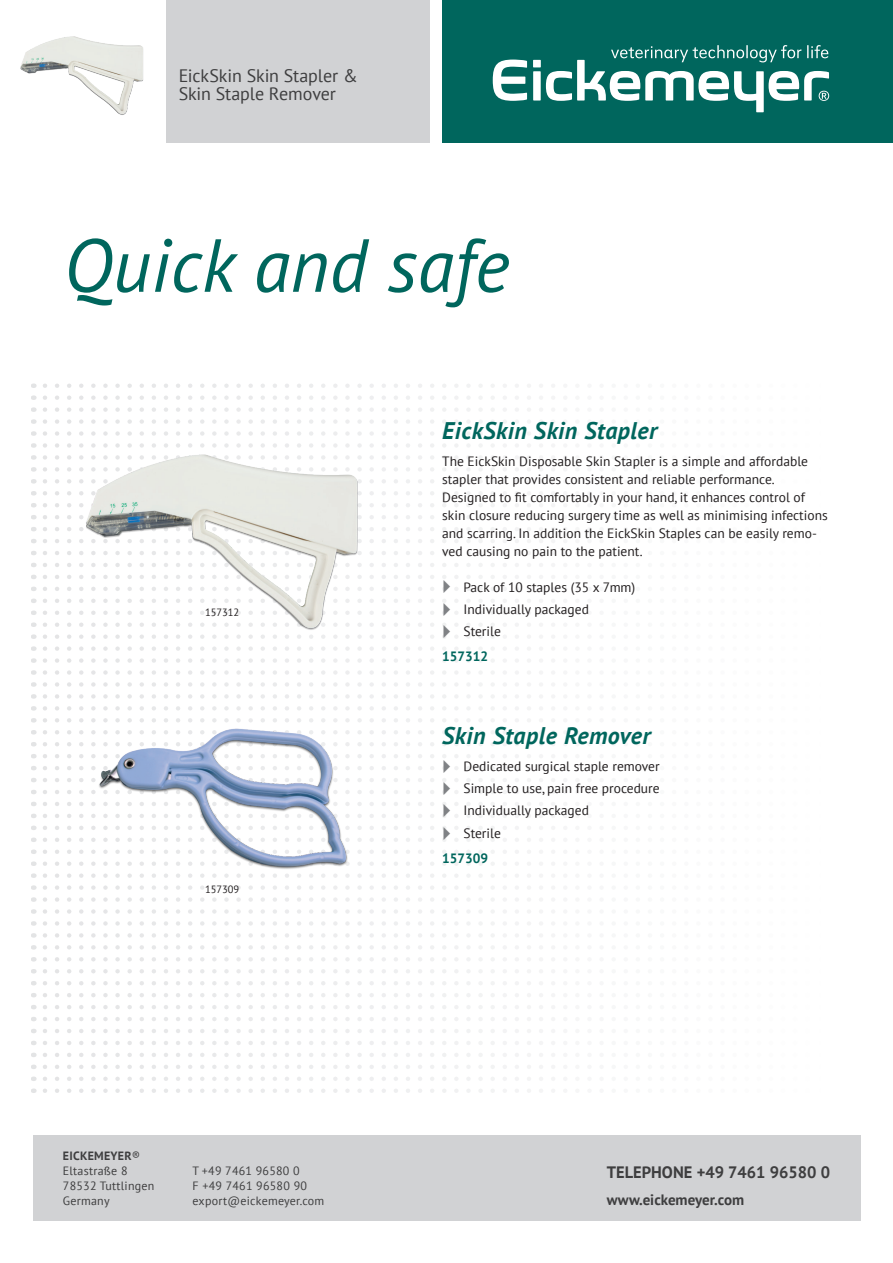
<style>
.page{position:relative;width:893px;height:1263px;background:#fff}
.page>*{position:absolute;margin:0;border:0;box-sizing:border-box;transform-origin:0 0}
.t1{font:italic 75px "PT Sans";color:#00665d}
.t2{font:italic 700 24px "PT Sans";letter-spacing:.02em;color:#00665d}
.t3{font:18px/18px "PT Sans";letter-spacing:-.01em;color:#3e3e3f}
.t4{font:700 16.5px "PT Sans";color:#3e3e3f}
.t5{font:700 15px "PT Sans";color:#3e3e3f}
.t6{font:13.5px/18px "PT Sans";color:#231f20}
.t7{font:700 13.5px "PT Sans";color:#00665d}
.t8{font:12px/15px "PT Sans";letter-spacing:.02em;color:#3e3e3f}
.t9{font:10.5px "PT Sans";color:#231f20}
.s1{font-weight:700}
</style>
<div class="page">
<div style="left:442px;top:0;width:451px;height:142px;background:#00665d"></div>
<div style="left:166px;top:0;width:263px;height:142px;background:#d1d2d4"></div>
<div style="left:33px;top:1135px;width:827px;height:85px;background:#d1d2d4"></div>
<svg style="left:45px;top:384px;width:510px;height:4px"></svg>
<svg style="left:45px;top:395px;width:510px;height:5px"></svg>
<svg style="left:45px;top:407px;width:510px;height:5px"></svg>
<svg style="left:45px;top:419px;width:510px;height:5px"></svg>
<svg style="left:45px;top:431px;width:510px;height:5px"></svg>
<svg style="left:45px;top:443px;width:510px;height:5px"></svg>
<svg style="left:45px;top:455px;width:510px;height:5px"></svg>
<svg style="left:45px;top:467px;width:510px;height:5px"></svg>
<svg style="left:45px;top:479px;width:510px;height:5px"></svg>
<svg style="left:45px;top:491px;width:510px;height:4px"></svg>
<svg style="left:45px;top:503px;width:510px;height:4px"></svg>
<svg style="left:45px;top:515px;width:510px;height:4px"></svg>
<svg style="left:45px;top:527px;width:510px;height:4px"></svg>
<svg style="left:45px;top:539px;width:510px;height:4px"></svg>
<svg style="left:45px;top:551px;width:510px;height:4px"></svg>
<svg style="left:45px;top:563px;width:510px;height:4px"></svg>
<svg style="left:45px;top:646px;width:510px;height:5px"></svg>
<svg style="left:45px;top:658px;width:510px;height:5px"></svg>
<svg style="left:45px;top:670px;width:510px;height:5px"></svg>
<svg style="left:45px;top:682px;width:510px;height:5px"></svg>
<svg style="left:45px;top:694px;width:510px;height:5px"></svg>
<svg style="left:45px;top:706px;width:510px;height:5px"></svg>
<svg style="left:45px;top:718px;width:510px;height:4px"></svg>
<svg style="left:45px;top:730px;width:510px;height:4px"></svg>
<svg style="left:45px;top:742px;width:510px;height:4px"></svg>
<svg style="left:45px;top:850px;width:510px;height:4px"></svg>
<svg style="left:45px;top:861px;width:510px;height:5px"></svg>
<svg style="left:45px;top:873px;width:510px;height:5px"></svg>
<svg style="left:45px;top:885px;width:510px;height:5px"></svg>
<svg style="left:45px;top:897px;width:510px;height:5px"></svg>
<svg style="left:45px;top:909px;width:510px;height:5px"></svg>
<svg style="left:45px;top:921px;width:510px;height:5px"></svg>
<svg style="left:45px;top:933px;width:510px;height:5px"></svg>
<svg style="left:45px;top:945px;width:510px;height:5px"></svg>
<svg style="left:45px;top:957px;width:510px;height:4px"></svg>
<svg style="left:45px;top:969px;width:510px;height:4px"></svg>
<svg style="left:45px;top:981px;width:510px;height:4px"></svg>
<svg style="left:45px;top:993px;width:510px;height:4px"></svg>
<svg style="left:45px;top:1005px;width:510px;height:4px"></svg>
<svg style="left:45px;top:1017px;width:510px;height:4px"></svg>
<svg style="left:45px;top:1029px;width:510px;height:4px"></svg>
<svg style="left:45px;top:1041px;width:510px;height:4px"></svg>
<svg style="left:45px;top:1053px;width:510px;height:4px"></svg>
<svg style="left:45px;top:1065px;width:510px;height:4px"></svg>
<svg style="left:45px;top:1077px;width:510px;height:4px"></svg>
<svg style="left:45px;top:1088px;width:510px;height:5px"></svg>
<svg style="left:493px;top:60px;width:34px;height:41px"></svg>
<svg style="left:533px;top:45px;width:296px;height:67px"></svg>
<img style="left:20px;top:36px;width:124px;height:79px">
<img style="left:77px;top:694px;width:290px;height:244px">
<img style="left:64px;top:383px;width:317px;height:304px">
<svg style="left:45px;top:575px;width:510px;height:18px"></svg>
<svg style="left:45px;top:599px;width:510px;height:17px"></svg>
<svg style="left:45px;top:622px;width:510px;height:17px"></svg>
<svg style="left:45px;top:754px;width:510px;height:41px"></svg>
<svg style="left:45px;top:802px;width:510px;height:16px"></svg>
<svg style="left:45px;top:826px;width:510px;height:16px"></svg>
<h3 class="t3" style="left:179px;top:67px;width:181px">EickSkin Skin Stapler &amp;<br>Skin Staple Remover</h3>
<h1 class="t1" style="left:64px;top:217px;width:447px">Quick and safe</h1>
<p class="t9" style="left:205px;top:606px;width:36px">157312</p>
<p class="t9" style="left:205px;top:883px;width:36px">157309</p>
<p class="t8" style="left:63px;top:1148px;width:93px"><span class="s1">EICKEMEYER</span>®<br>Eltastraße 8<br>78532 Tuttlingen<br>Germany</p>
<p class="t8" style="left:193px;top:1163px;width:133px">T +49 7461 96580 0<br>F +49 7461 96580 90 export@eickemeyer.com</p>
<h2 class="t2" style="left:442px;top:415px;width:217px">EickSkin Skin Stapler</h2>
<p class="t6" style="left:442px;top:451px;width:387px">The EickSkin Disposable Skin Stapler is a simple and affordable stapler that provides consistent and reliable performance.<br>Designed to fit comfortably in your hand, it enhances control of skin closure reducing surgery time as well as minimising infections and scarring. In addition the EickSkin Staples can be easily remo&shy;ved causing no pain to the patient.</p>
<p class="t6" style="left:463px;top:575px;width:173px;line-height:22.2px">Pack of 10 staples (35 x 7mm)<br>Individually packaged<br>Sterile</p>
<p class="t7" style="left:442px;top:647px;width:47px">157312</p>
<h2 class="t2" style="left:442px;top:720px;width:210px">Skin Staple Remover</h2>
<p class="t6" style="left:463px;top:755px;width:198px;line-height:22.2px">Dedicated surgical staple remover<br>Simple to use, pain free procedure<br>Individually packaged<br>Sterile</p>
<p class="t7" style="left:442px;top:849px;width:47px">157309</p>
<p class="t4" style="left:607px;top:1161px;width:225px">TELEPHONE +49 7461 96580 0</p>
<p class="t5" style="left:607px;top:1190px;width:139px">www.eickemeyer.com</p>
</div>
